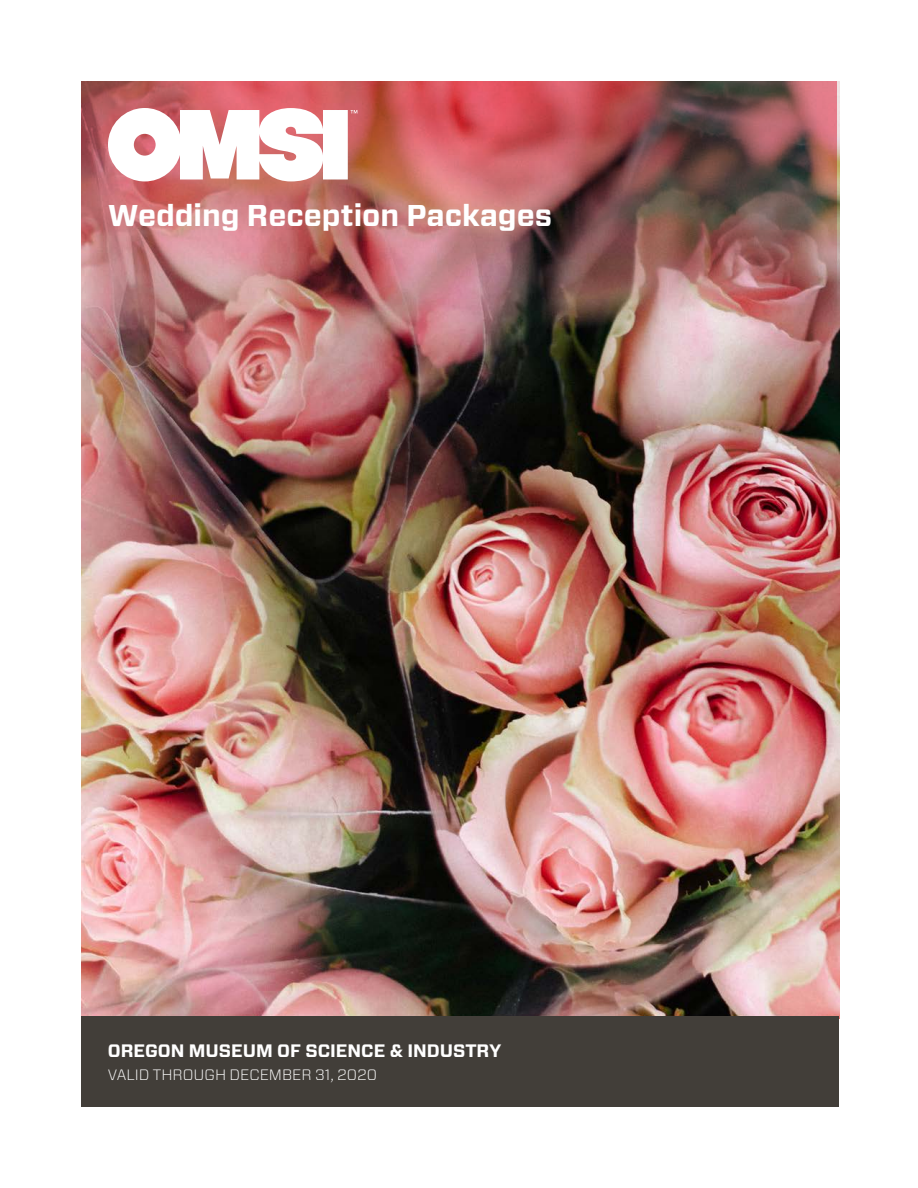
<style>
.page{position:relative;width:918px;height:1188px;background:#fff}
.page>*{position:absolute;margin:0;border:0;box-sizing:border-box;transform-origin:0 0}
.subhead{font:700 30px "Forza";color:#fff}
.subhead-2{font:700 18px "Forza";color:#fff}
.subhead-3{font:300 15px "Forza";color:#fff}
</style>
<div class="page">
<img style="left:81px;top:81px;width:758px;height:935px">
<div style="left:81px;top:1016px;width:758px;height:91px;background:#423e39"></div>
<img style="left:81px;top:81px;width:756px;height:440px">
<svg style="left:108px;top:108px;width:249px;height:73px"></svg>
<p class="subhead" style="left:108px;top:196px;width:446px">Wedding Reception Packages</p>
<p class="subhead-2" style="left:108px;top:1039px;width:395px">OREGON MUSEUM OF SCIENCE &amp; INDUSTRY</p>
<p class="subhead-3" style="left:108px;top:1064px;width:271px">VALID THROUGH DECEMBER 31, 2020</p>
</div>
